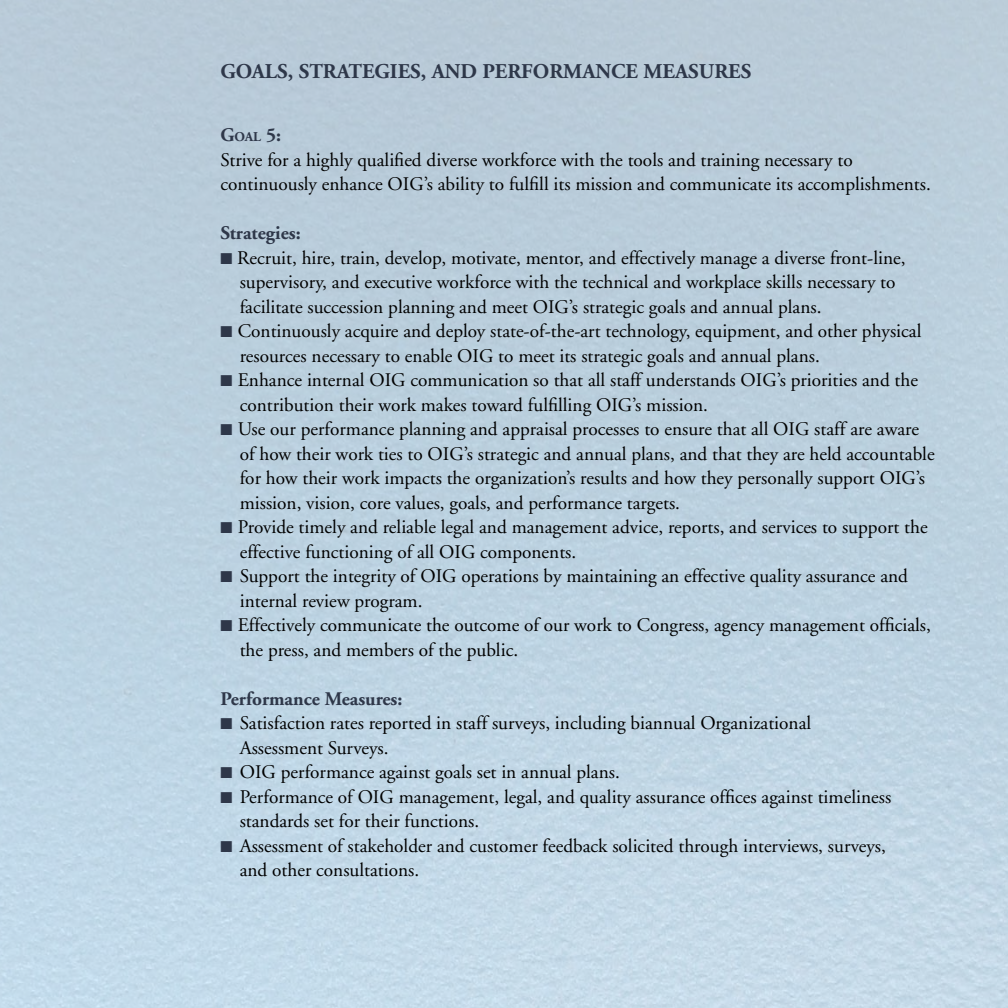
<style>
.page{position:relative;width:1008px;height:1008px;background:#fff}
.page>*{position:absolute;margin:0;border:0;box-sizing:border-box;transform-origin:0 0}
.t1{font:700 21px "Adobe Garamond";color:#2e3749}
.t2{font:19.25px/24.5px "Adobe Garamond";color:#000}
.t3{font:700 19.25px "Adobe Garamond";color:#2e3749}
.s1{font-weight:700;color:#2e3749}
.s2{font-weight:700;font-size:13.47px;color:#2e3749}
.s3{color:#2e3749}
</style>
<div class="page">
<p class="t1" style="left:220px;top:60px;width:30px">GOALS</p>
<p class="t1" style="left:288px;top:60px;width:35px">, STRATEGIES</p>
<p class="t1" style="left:421px;top:60px;width:90px">, AND PERFORMANCE</p>
<p class="t1" style="left:644px;top:60px;width:33px">MEASURES</p>
<p class="t2" style="left:220px;top:123px;width:712px"><span class="s1">G</span><span class="s2">oal</span> <span class="s1">5:<br></span>Strive for a highly qualified diverse workforce with the tools and training necessary to continuously enhance OIG’s ability to fulfill its mission and communicate its accomplishments.</p>
<p class="t3" style="left:221px;top:223px;width:82px">STRATEGIES:</p>
<p class="t2" style="left:240px;top:246px;width:667px;text-indent:-19px"><span class="s3">■</span> Recruit, hire, train, develop, motivate, mentor, and effectively manage a diverse front-line, supervisory, and executive workforce with the technical and workplace skills necessary to facilitate succession planning and meet OIG’s strategic goals and annual plans.</p>
<p class="t2" style="left:240px;top:319px;width:683px;text-indent:-19px"><span class="s3">■</span> Continuously acquire and deploy state-of-the-art technology, equipment, and other physical resources necessary to enable OIG to meet its strategic goals and annual plans.</p>
<p class="t2" style="left:240px;top:368px;width:680px;text-indent:-19px"><span class="s3">■</span> Enhance internal OIG communication so that all staff understands OIG’s priorities and the contribution their work makes toward fulfilling OIG’s mission.</p>
<p class="t2" style="left:240px;top:417px;width:696px;text-indent:-19px"><span class="s3">■</span> Use our performance planning and appraisal processes to ensure that all OIG staff are aware of how their work ties to OIG’s strategic and annual plans, and that they are held accountable for how their work impacts the organization’s results and how they personally support OIG’s mission, vision, core values, goals, and performance targets.</p>
<p class="t2" style="left:240px;top:515px;width:690px;text-indent:-19px"><span class="s3">■</span> Provide timely and reliable legal and management advice, reports, and services to support the effective functioning of all OIG components.</p>
<p class="t2" style="left:240px;top:564px;width:670px;text-indent:-19px"><span class="s3">■</span> Support the integrity of OIG operations by maintaining an effective quality assurance and internal review program.</p>
<p class="t2" style="left:240px;top:613px;width:693px;text-indent:-19px"><span class="s3">■</span> Effectively communicate the outcome of our work to Congress, agency management officials, the press, and members of the public.</p>
<p class="t3" style="left:220px;top:688px;width:184px">PERFORMANCE MEASURES:</p>
<p class="t2" style="left:240px;top:711px;width:573px;text-indent:-19px"><span class="s3">■</span> Satisfaction rates reported in staff surveys, including biannual Organizational<br>Assessment Surveys.</p>
<p class="t2" style="left:220px;top:760px;width:401px"><span class="s3">■</span> OIG performance against goals set in annual plans.</p>
<p class="t2" style="left:240px;top:785px;width:653px;text-indent:-19px"><span class="s3">■</span> Performance of OIG management, legal, and quality assurance offices against timeliness standards set for their functions.</p>
<p class="t2" style="left:240px;top:834px;width:648px;text-indent:-19px"><span class="s3">■</span> Assessment of stakeholder and customer feedback solicited through interviews, surveys, and other consultations.</p>
</div>
